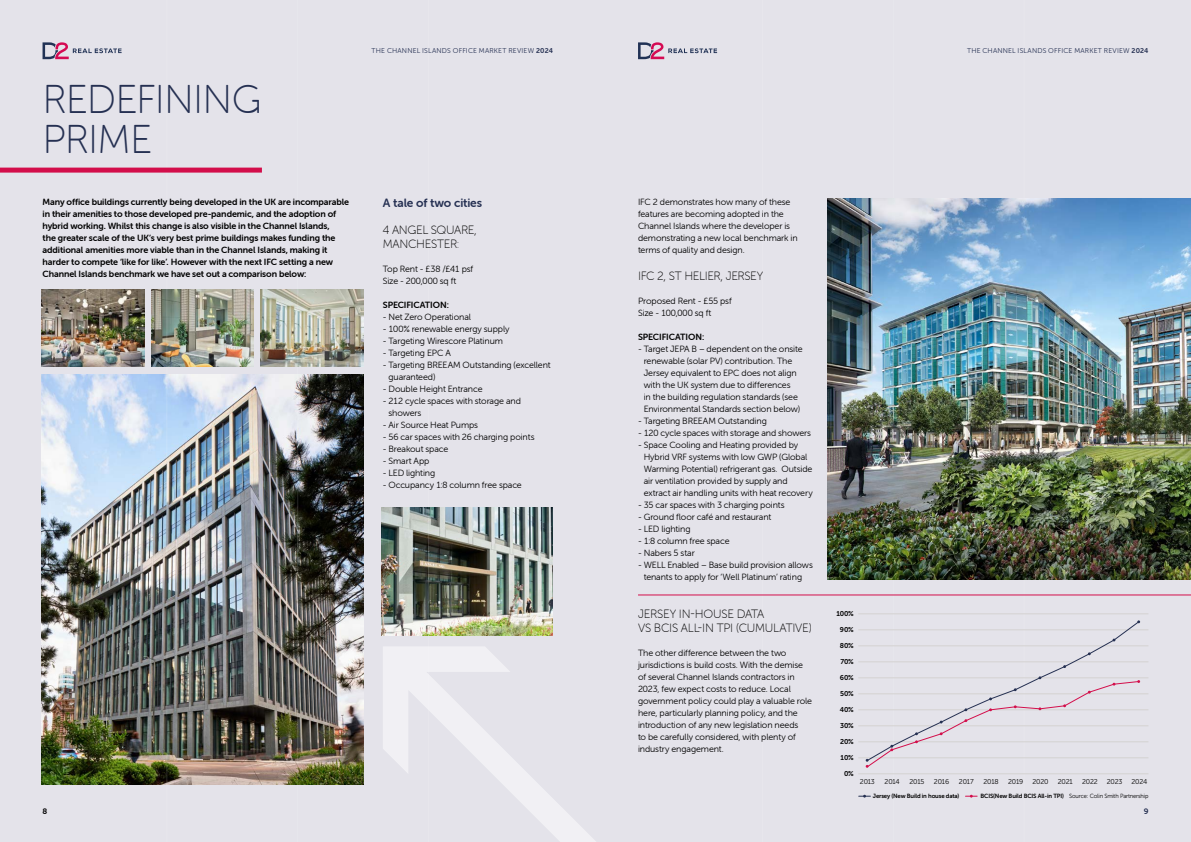
<style>
.page{position:relative;width:1191px;height:842px;background:#e4e3ea}
.page>*{position:absolute;margin:0;border:0;box-sizing:border-box;transform-origin:0 0}
.t1{font:40px/40px "Museo Sans Rounded 100";letter-spacing:-.02em;color:#253052}
.t2{font:12px/14.4px "Museo Sans Rounded 100";letter-spacing:-.025em;color:#000}
.t3{font:12px "Museo Sans Rounded 700";letter-spacing:-.01em;color:#253052}
.t4{font:9px/12px "Museo Sans Rounded 300";letter-spacing:-.01em;color:#000}
.t5{font:9px/12px "Museo Sans Rounded 700";letter-spacing:-.01em;color:#000}
.t6{font:8px "Museo Sans Rounded 700";color:#000}
.t7{font:8px "Museo Sans Rounded 700";color:#253052}
.t8{font:7px "Museo Sans Rounded 300";letter-spacing:.03em;color:#253052}
.t9{font:7px "Museo Sans 300";letter-spacing:-.025em;color:#000}
.t10{font:7px "Museo Sans 700";letter-spacing:-.025em;color:#000}
.t11{font:6px "Museo Sans 300";letter-spacing:-.025em;color:#000;scale:.96 1}
.t12{font:6px "Museo Sans 700";letter-spacing:-.025em;color:#000}
.s1{font-family:"Museo Sans Rounded 700"}
.s2{font-family:"Museo Sans 700"}
</style>
<div class="page">
<img style="left:42px;top:374px;width:321px;height:410px">
<img style="left:382px;top:508px;width:171px;height:128px">
<img style="left:151px;top:289px;width:103px;height:77px">
<img style="left:260px;top:289px;width:103px;height:77px">
<img style="left:42px;top:289px;width:103px;height:77px">
<svg style="left:383px;top:647px;width:213px;height:195px"></svg>
<hr style="left:167px;top:0;width:1px;height:842px;background:#fff">
<hr style="left:297px;top:0;width:1px;height:842px;background:#fff">
<hr style="left:428px;top:0;width:1px;height:842px;background:#fff">
<hr style="left:762px;top:0;width:1px;height:842px;background:#fff">
<hr style="left:893px;top:0;width:1px;height:842px;background:#fff">
<hr style="left:1024px;top:0;width:1px;height:842px;background:#fff">
<div style="left:0;top:168px;width:262px;height:5px;background:#d30e4b"></div>
<svg style="left:43px;top:42px;width:79px;height:17px"></svg>
<svg style="left:638px;top:42px;width:79px;height:17px"></svg>
<img style="left:827px;top:198px;width:364px;height:381px">
<hr style="left:638px;top:595px;width:553px;height:1px;background:#d30e4b">
<hr style="left:858px;top:773px;width:290px;height:1px;background:#d4d2d1">
<hr style="left:858px;top:757px;width:290px;height:1px;background:#d4d2d1">
<hr style="left:858px;top:741px;width:290px;height:1px;background:#d4d2d1">
<hr style="left:858px;top:725px;width:290px;height:1px;background:#d4d2d1">
<hr style="left:858px;top:709px;width:290px;height:1px;background:#d4d2d1">
<hr style="left:858px;top:693px;width:290px;height:1px;background:#d4d2d1">
<hr style="left:858px;top:677px;width:290px;height:1px;background:#d4d2d1">
<hr style="left:858px;top:661px;width:290px;height:1px;background:#d4d2d1">
<hr style="left:858px;top:645px;width:290px;height:1px;background:#d4d2d1">
<hr style="left:858px;top:629px;width:290px;height:1px;background:#d4d2d1">
<hr style="left:858px;top:614px;width:290px;height:1px;background:#d4d2d1">
<svg style="left:858px;top:795px;width:12px;height:3px"></svg>
<svg style="left:965px;top:795px;width:12px;height:3px"></svg>
<svg style="left:865px;top:620px;width:275px;height:148px"></svg>
<h1 class="t1" style="left:43px;top:80px;width:220px">REDEFINING<br>PRIME</h1>
<p class="t5" style="left:43px;top:196px;width:308px">Many office buildings currently being developed in the UK are incomparable in their amenities to those developed pre-pandemic, and the adoption of hybrid working. Whilst this change is also visible in the Channel Islands,<br>the greater scale of the UK’s very best prime buildings makes funding the additional amenities more viable than in the Channel Islands, making it harder to compete ‘like for like’. However with the next IFC setting a new Channel Islands benchmark we have set out a comparison below:</p>
<p class="t8" style="left:371px;top:47px;width:183px">THE CHANNEL ISLANDS OFFICE MARKET REVIEW <span class="s1">2024</span></p>
<p class="t8" style="left:967px;top:47px;width:183px">THE CHANNEL ISLANDS OFFICE MARKET REVIEW <span class="s1">2024</span></p>
<h2 class="t3" style="left:383px;top:197px;width:101px">A tale of two cities</h2>
<h2 class="t2" style="left:383px;top:223px;width:96px">4 ANGEL SQUARE,<br>MANCHESTER:</h2>
<p class="t4" style="left:383px;top:263px;width:92px">Top Rent - £38 /£41 psf<br>Size - 200,000 sq ft</p>
<p class="t5" style="left:383px;top:299px;width:68px">SPECIFICATION:</p>
<p class="t4" style="left:383px;top:311px;width:90px">- Net Zero Operational</p>
<p class="t4" style="left:383px;top:323px;width:128px">- 100% renewable energy supply</p>
<p class="t4" style="left:383px;top:335px;width:122px">- Targeting Wirescore Platinum</p>
<p class="t4" style="left:383px;top:347px;width:70px">- Targeting EPC A</p>
<p class="t4" style="left:388px;top:359px;width:164px;text-indent:-6px">- Targeting BREEAM Outstanding (excellent guaranteed)</p>
<p class="t4" style="left:383px;top:383px;width:101px">- Double Height Entrance</p>
<p class="t4" style="left:388px;top:395px;width:134px;text-indent:-6px">- 212 cycle spaces with storage and showers</p>
<p class="t4" style="left:383px;top:419px;width:97px">- Air Source Heat Pumps</p>
<p class="t4" style="left:383px;top:431px;width:153px">- 56 car spaces with 26 charging points</p>
<p class="t4" style="left:383px;top:443px;width:67px">- Breakout space</p>
<p class="t4" style="left:383px;top:455px;width:48px">- Smart App</p>
<p class="t4" style="left:383px;top:467px;width:54px">- LED lighting</p>
<p class="t4" style="left:383px;top:479px;width:140px">- Occupancy 1:8 column free space</p>
<p class="t4" style="left:638px;top:196px;width:161px">IFC 2 demonstrates how many of these features are becoming adopted in the Channel Islands where the developer is demonstrating a new local benchmark in terms of quality and design.</p>
<h2 class="t2" style="left:638px;top:268px;width:127px">IFC 2, ST HELIER, JERSEY</h2>
<p class="t4" style="left:638px;top:295px;width:95px">Proposed Rent - £55 psf<br>Size - 100,000 sq ft</p>
<p class="t5" style="left:638px;top:331px;width:68px">SPECIFICATION:</p>
<p class="t4" style="left:643px;top:343px;width:160px;text-indent:-6px">- Target JEPA B – dependent on the onsite renewable (solar PV) contribution. The Jersey equivalent to EPC does not align with the UK system due to differences<br>in the building regulation standards (see Environmental Standards section below)</p>
<p class="t4" style="left:638px;top:415px;width:130px">- Targeting BREEAM Outstanding</p>
<p class="t4" style="left:638px;top:427px;width:175px">- 120 cycle spaces with storage and showers</p>
<p class="t4" style="left:643px;top:439px;width:170px;text-indent:-6px">- Space Cooling and Heating provided by Hybrid VRF systems with low GWP (Global Warming Potential) refrigerant gas. Outside air ventilation provided by supply and extract air handling units with heat recovery</p>
<p class="t4" style="left:638px;top:499px;width:148px">- 35 car spaces with 3 charging points</p>
<p class="t4" style="left:638px;top:511px;width:135px">- Ground floor café and restaurant</p>
<p class="t4" style="left:638px;top:523px;width:54px">- LED lighting</p>
<p class="t4" style="left:638px;top:535px;width:93px">- 1:8 column free space</p>
<p class="t4" style="left:638px;top:547px;width:58px">- Nabers 5 star</p>
<p class="t4" style="left:638px;top:559px;width:176px;text-align:center">- WELL Enabled – Base build provision allows tenants to apply for ‘Well Platinum’ rating</p>
<h2 class="t2" style="left:638px;top:607px;width:175px">JERSEY IN-HOUSE DATA<br>VS BCIS ALL-IN TPI (CUMULATIVE)</h2>
<p class="t4" style="left:638px;top:647px;width:176px">The other difference between the two jurisdictions is build costs. With the demise of several Channel Islands contractors in 2023, few expect costs to reduce. Local government policy could play a valuable role here, particularly planning policy, and the introduction of any new legislation needs<br>to be carefully considered, with plenty of industry engagement.</p>
<p class="t10" style="left:836px;top:610px;width:19px">100%</p>
<p class="t10" style="left:840px;top:626px;width:15px">90%</p>
<p class="t10" style="left:840px;top:642px;width:15px">80%</p>
<p class="t10" style="left:840px;top:658px;width:15px">70%</p>
<p class="t10" style="left:840px;top:674px;width:15px">60%</p>
<p class="t10" style="left:840px;top:690px;width:15px">50%</p>
<p class="t10" style="left:840px;top:706px;width:15px">40%</p>
<p class="t10" style="left:840px;top:722px;width:15px">30%</p>
<p class="t10" style="left:840px;top:738px;width:15px">20%</p>
<p class="t10" style="left:840px;top:754px;width:15px">10%</p>
<p class="t10" style="left:844px;top:770px;width:11px">0%</p>
<p class="t9" style="left:860px;top:778px;width:17px">2013</p>
<p class="t9" style="left:884px;top:778px;width:17px">2014</p>
<p class="t9" style="left:909px;top:778px;width:16px">2015</p>
<p class="t9" style="left:934px;top:778px;width:17px">2016</p>
<p class="t9" style="left:959px;top:778px;width:16px">2017</p>
<p class="t9" style="left:983px;top:778px;width:17px">2018</p>
<p class="t9" style="left:1008px;top:778px;width:17px">2019</p>
<p class="t9" style="left:1032px;top:778px;width:18px">2020</p>
<p class="t9" style="left:1057px;top:778px;width:17px">2021</p>
<p class="t9" style="left:1082px;top:778px;width:17px">2022</p>
<p class="t9" style="left:1106px;top:778px;width:17px">2023</p>
<p class="t9" style="left:1131px;top:778px;width:17px">2024</p>
<p class="t12" style="left:873px;top:793px;width:88px">Jersey (New Build in house data)</p>
<p class="t11" style="left:980px;top:793px;width:176px"><span class="s2">BCIS(New Build BCIS All-in TPI)</span> Source: Colin Smith Partnership</p>
<p class="t6" style="left:43px;top:806px;width:6px">8</p>
<p class="t7" style="left:1143px;top:806px;width:6px">9</p>
</div>
